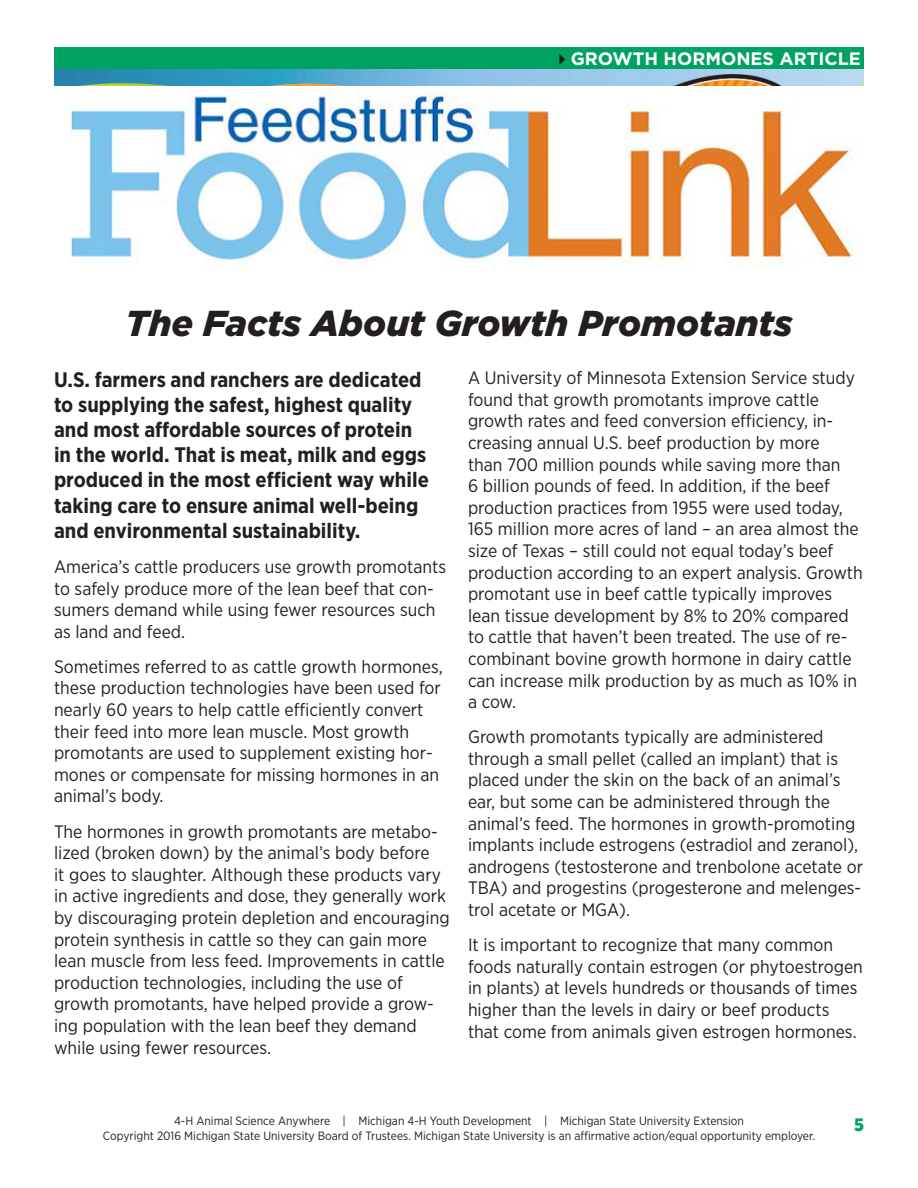
<style>
.page{position:relative;width:918px;height:1188px;background:#fff}
.page>*{position:absolute;margin:0;border:0;box-sizing:border-box;transform-origin:0 0}
.Activity_Title{font:italic 900 36px "Gotham";color:#231f20}
.Handout_Body{font:700 21px/25.2px "Gotham Narrow";color:#231f20}
.Handout_Body-2{font:18px/21.6px "Gotham Narrow";color:#231f20}
.t1{font:700 18px "Gotham";color:#fff}
.t2{font:900 18px "Gotham Narrow";color:#00a261}
.t3{font:12px/14.4px "Gotham Narrow";color:#231f20;text-align:center}
.s1{color:#231f20}
</style>
<div class="page">
<img style="left:54px;top:68px;width:810px;height:18px">
<div style="left:54px;top:47px;width:810px;height:21px;background:#00a261"></div>
<img style="left:70px;top:86px;width:791px;height:181px">
<p class="t1" style="left:553px;top:46px;width:310px"><span class="s1">✔</span>GROWTH HORMONES ARTICLE</p>
<p class="Activity_Title" style="left:126px;top:299px;width:668px">The Facts About Growth Promotants</p>
<p class="Handout_Body" style="left:54px;top:367px;width:376px">U.S. farmers and ranchers are dedicated to supplying the safest, highest quality and most affordable sources of protein in the world. That is meat, milk and eggs produced in the most efficient way while taking care to ensure animal well-being and environmental sustainability.</p>
<p class="Handout_Body-2" style="left:54px;top:556px;width:394px">America’s cattle producers use growth promotants to safely produce more of the lean beef that con&shy;sumers demand while using fewer resources such as land and feed.</p>
<p class="Handout_Body-2" style="left:54px;top:655px;width:390px">Sometimes referred to as cattle growth hormones, these production technologies have been used for nearly 60 years to help cattle efficiently convert their feed into more lean muscle. Most growth promotants are used to supplement existing hor&shy;mones or compensate for missing hormones in an animal’s body.</p>
<p class="Handout_Body-2" style="left:54px;top:820px;width:397px">The hormones in growth promotants are metabo&shy;lized (broken down) by the animal’s body before<br>it goes to slaughter. Although these products vary in active ingredients and dose, they generally work by discouraging protein depletion and encouraging protein synthesis in cattle so they can gain more lean muscle from less feed. Improvements in cattle production technologies, including the use of growth promotants, have helped provide a grow&shy;ing population with the lean beef they demand while using fewer resources.</p>
<p class="Handout_Body-2" style="left:468px;top:367px;width:396px">A University of Minnesota Extension Service study found that growth promotants improve cattle growth rates and feed conversion efficiency, in&shy;creasing annual U.S. beef production by more<br>than 700 million pounds while saving more than<br>6 billion pounds of feed. In addition, if the beef production practices from 1955 were used today, 165 million more acres of land – an area almost the size of Texas – still could not equal today’s beef production according to an expert analysis. Growth promotant use in beef cattle typically improves lean tissue development by 8% to 20% compared to cattle that haven’t been treated. The use of re&shy;combinant bovine growth hormone in dairy cattle can increase milk production by as much as 10% in a cow.</p>
<p class="Handout_Body-2" style="left:468px;top:726px;width:397px">Growth promotants typically are administered through a small pellet (called an implant) that is placed under the skin on the back of an animal’s ear, but some can be administered through the animal’s feed. The hormones in growth-promoting implants include estrogens (estradiol and zeranol), androgens (testosterone and trenbolone acetate or TBA) and progestins (progesterone and melenges&shy;trol acetate or MGA).</p>
<p class="Handout_Body-2" style="left:468px;top:934px;width:396px">It is important to recognize that many common foods naturally contain estrogen (or phytoestrogen in plants) at levels hundreds or thousands of times higher than the levels in dairy or beef products that come from animals given estrogen hormones.</p>
<p class="t3" style="left:103px;top:1114px;width:714px">4-H Animal Science Anywhere | Michigan 4-H Youth Development | Michigan State University Extension<br>Copyright 2016 Michigan State University Board of Trustees. Michigan State University is an affirmative action/equal opportunity employer.</p>
<p class="t2" style="left:854px;top:1113px;width:11px">5</p>
</div>
